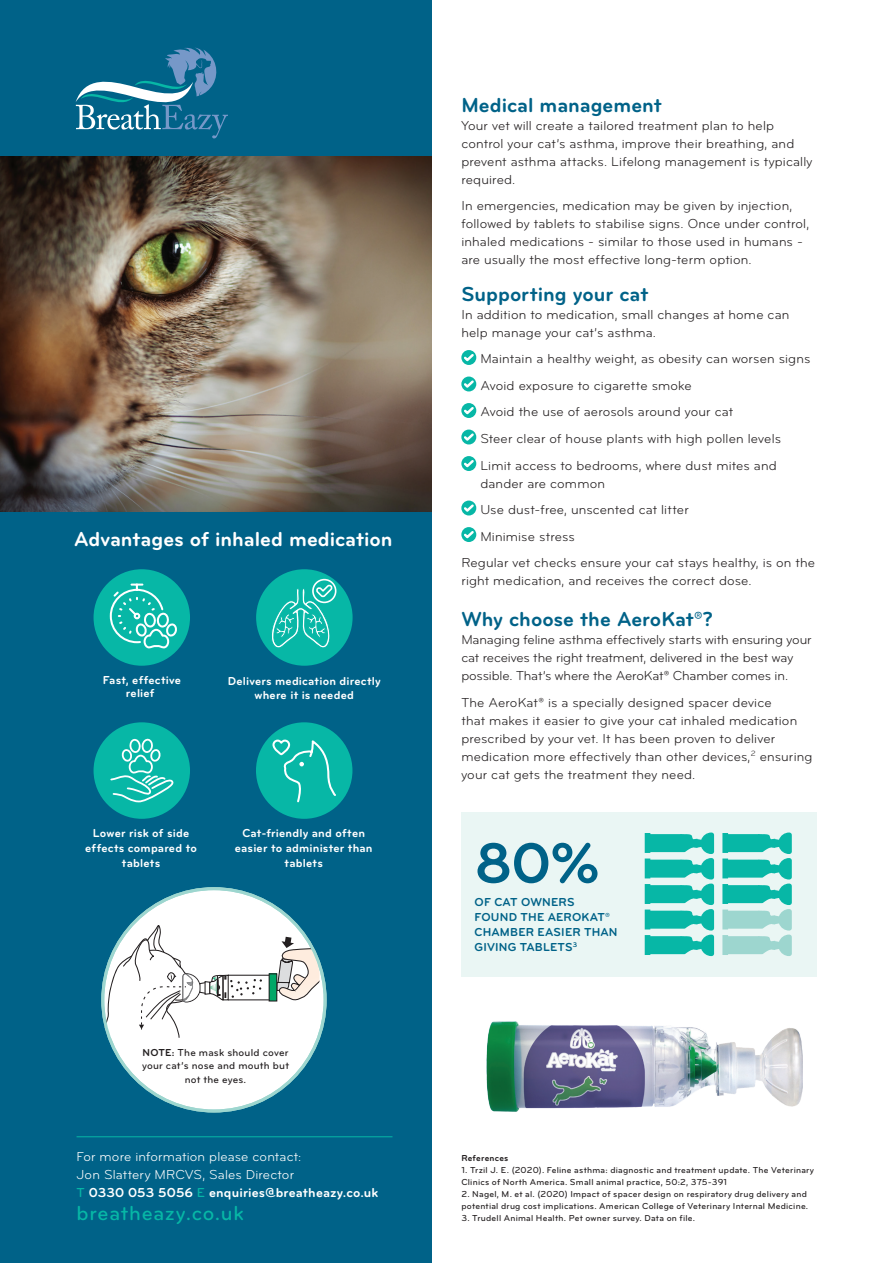
<style>
.page{position:relative;width:893px;height:1263px;background:#fff}
.page>*{position:absolute;margin:0;border:0;box-sizing:border-box;transform-origin:0 0}
.t1{font:700 58.8px "Bryant";color:#006288}
.t2{font:700 21px "Bryant";letter-spacing:-.005em;color:#006288}
.t3{font:700 21px "Bryant";letter-spacing:-.005em;color:#fff}
.t4{font:500 21px "Bryant";letter-spacing:.03em;color:#07b7a6}
.t5{font:13.5px/18px "Bryant";letter-spacing:.01em;color:#231f20}
.t6{font:13.5px/18px "Bryant";letter-spacing:-.01em;color:#231f20}
.t7{font:13.5px/18px "Bryant";letter-spacing:.01em;color:#fff}
.t8{font:700 12px/15px "Bryant";letter-spacing:.015em;color:#fff;text-align:center}
.t9{font:700 12px/15px "Bryant";letter-spacing:.015em;color:#006288}
.t10{font:500 10.5px/13.5px "Bryant";letter-spacing:.02em;color:#231f20;text-align:center}
.t11{font:500 9px/12px "Bryant";letter-spacing:.025em;color:#231f20}
.t12{font:700 9px "Bryant";letter-spacing:.02em;color:#231f20}
.s1{font-weight:700}
.s2{font-weight:500;color:#07b7a6}
</style>
<div class="page">
<div style="left:0;top:0;width:432px;height:1263px;background:#006288"></div>
<img style="left:0;top:156px;width:432px;height:356px">
<svg style="left:461px;top:350px;width:15px;height:15px"></svg>
<svg style="left:462px;top:352px;width:14px;height:11px"></svg>
<svg style="left:461px;top:377px;width:15px;height:14px"></svg>
<svg style="left:462px;top:378px;width:14px;height:12px"></svg>
<svg style="left:461px;top:403px;width:15px;height:15px"></svg>
<svg style="left:462px;top:405px;width:14px;height:11px"></svg>
<svg style="left:461px;top:430px;width:15px;height:14px"></svg>
<svg style="left:462px;top:431px;width:14px;height:12px"></svg>
<svg style="left:461px;top:456px;width:15px;height:15px"></svg>
<svg style="left:462px;top:458px;width:14px;height:11px"></svg>
<svg style="left:461px;top:501px;width:15px;height:14px"></svg>
<svg style="left:462px;top:502px;width:14px;height:12px"></svg>
<svg style="left:461px;top:527px;width:15px;height:15px"></svg>
<svg style="left:462px;top:529px;width:14px;height:11px"></svg>
<svg style="left:76px;top:47px;width:152px;height:91px"></svg>
<div style="left:94px;top:569px;width:96px;height:97px;background:#07b7a6;border-radius:50%"></div>
<svg style="left:109px;top:582px;width:70px;height:67px"></svg>
<div style="left:256px;top:569px;width:97px;height:97px;background:#07b7a6;border-radius:50%"></div>
<div style="left:312px;top:579px;width:24px;height:24px;border:2px solid #fff;border-radius:50%"></div>
<svg style="left:269px;top:583px;width:65px;height:69px"></svg>
<div style="left:94px;top:722px;width:96px;height:97px;background:#07b7a6;border-radius:50%"></div>
<svg style="left:110px;top:738px;width:64px;height:65px"></svg>
<div style="left:256px;top:722px;width:96px;height:97px;background:#07b7a6;border-radius:50%"></div>
<svg style="left:272px;top:739px;width:64px;height:64px"></svg>
<img style="left:486px;top:1021px;width:317px;height:90px">
<div style="left:461px;top:812px;width:355px;height:164px;background:#eaf6f4"></div>
<svg style="left:645px;top:832px;width:69px;height:124px"></svg>
<svg style="left:722px;top:832px;width:70px;height:124px"></svg>
<div style="left:103px;top:889px;width:222px;height:222px;background:#fff;border-radius:50%"></div>
<svg style="left:103px;top:925px;width:216px;height:113px"></svg>
<hr style="left:77px;top:1136px;width:315px;height:1px;background:#07b7a6">
<h2 class="t3" style="left:74px;top:526px;width:320px">Advantages of inhaled medication</h2>
<p class="t8" style="left:103px;top:673px;width:80px;line-height:13.5px">Fast, effective relief</p>
<p class="t8" style="left:228px;top:674px;width:154px;line-height:13.5px">Delivers medication directly where it is needed</p>
<p class="t8" style="left:85px;top:825px;width:113px">Lower risk of side effects compared to tablets</p>
<p class="t8" style="left:235px;top:825px;width:139px">Cat-friendly and often easier to administer than tablets</p>
<p class="t10" style="left:142px;top:1045px;width:149px"><span class="s1">NOTE:</span> The mask should cover your cat’s nose and mouth but not the eyes.</p>
<p class="t7" style="left:77px;top:1147px;width:303px">For more information please contact:<br>Jon Slattery MRCVS, Sales Director<br><span class="s2">T</span> <span class="s1">0330 053 5056</span> <span class="s2">E</span> <span class="s1">enquiries@breatheazy.co.uk</span></p>
<h2 class="t4" style="left:77px;top:1200px;width:169px">breatheazy.co.uk</h2>
<h2 class="t2" style="left:461px;top:92px;width:202px">Medical management</h2>
<p class="t5" style="left:461px;top:116px;width:353px">Your vet will create a tailored treatment plan to help control your cat’s asthma, improve their breathing, and prevent asthma attacks. Lifelong management is typically required.</p>
<p class="t5" style="left:461px;top:197px;width:349px">In emergencies, medication may be given by injection, followed by tablets to stabilise signs. Once under control, inhaled medications - similar to those used in humans - are usually the most effective long-term option.</p>
<h2 class="t2" style="left:461px;top:281px;width:188px">Supporting your cat</h2>
<p class="t5" style="left:461px;top:306px;width:330px">In addition to medication, small changes at home can help manage your cat’s asthma.</p>
<p class="t5" style="left:480px;top:346px;width:332px;line-height:26.5px">Maintain a healthy weight, as obesity can worsen signs Avoid exposure to cigarette smoke<br>Avoid the use of aerosols around your cat<br>Steer clear of house plants with high pollen levels Limit access to bedrooms, where dust mites and</p>
<p class="t5" style="left:480px;top:474px;width:126px">dander are common</p>
<p class="t5" style="left:480px;top:501px;width:210px">Use dust-free, unscented cat litter</p>
<p class="t5" style="left:480px;top:527px;width:96px">Minimise stress</p>
<p class="t5" style="left:461px;top:554px;width:355px">Regular vet checks ensure your cat stays healthy, is on the</p>
<p class="t5" style="left:461px;top:572px;width:292px">right medication, and receives the correct dose.</p>
<h2 class="t2" style="left:461px;top:606px;width:253px">Why choose the AeroKat®?</h2>
<p class="t6" style="left:461px;top:631px;width:352px">Managing feline asthma effectively starts with ensuring your cat receives the right treatment, delivered in the best way possible. That’s where the AeroKat® Chamber comes in.</p>
<p class="t5" style="left:461px;top:693px;width:353px">The AeroKat® is a specially designed spacer device<br>that makes it easier to give your cat inhaled medication prescribed by your vet. It has been proven to deliver medication more effectively than other devices,<sup>2</sup> ensuring your cat gets the treatment they need.</p>
<h1 class="t1" style="left:475px;top:826px;width:127px">80%</h1>
<p class="t9" style="left:475px;top:910px;width:145px">FOUND THE AEROKAT®<br>CHAMBER EASIER THAN<br>GIVING TABLETS<sup>3</sup></p>
<p class="t9" style="left:475px;top:895px;width:101px">OF CAT OWNERS</p>
<p class="t12" style="left:461px;top:1153px;width:49px">References</p>
<p class="t11" style="left:461px;top:1164px;width:354px">1. Trzil J. E. (2020). Feline asthma: diagnostic and treatment update. The Veterinary<br>Clinics of North America. Small animal practice, 50:2, 375-391</p>
<p class="t11" style="left:461px;top:1188px;width:348px">2. Nagel, M. et al. (2020) Impact of spacer design on respiratory drug delivery and potential drug cost implications. American College of Veterinary Internal Medicine.</p>
<p class="t11" style="left:461px;top:1212px;width:235px">3. Trudell Animal Health. Pet owner survey. Data on file.</p>
</div>
